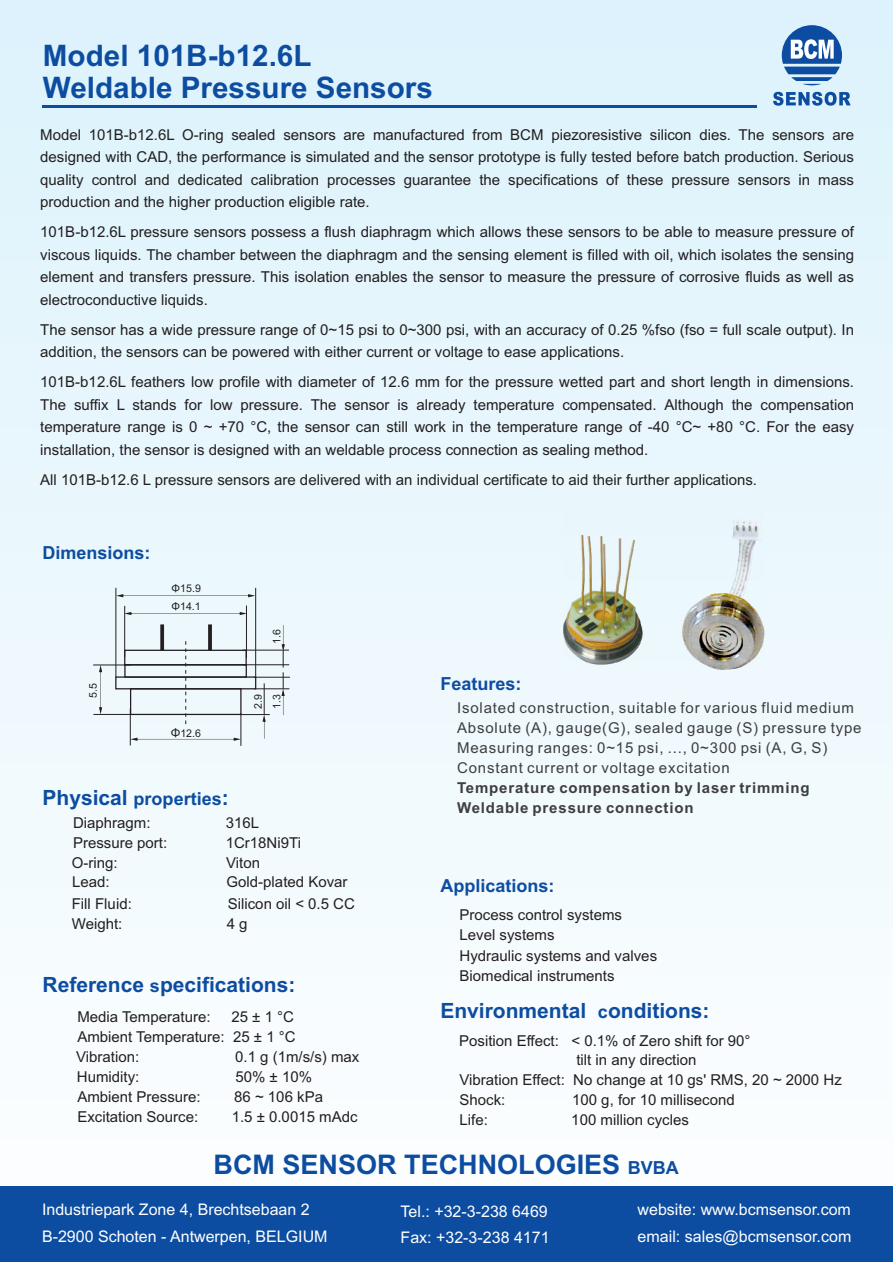
<style>
.page{position:relative;width:893px;height:1262px;background:#fff}
.page>*{position:absolute;margin:0;border:0;box-sizing:border-box;transform-origin:0 0}
.t1{font:700 29.7px/31.8px "Arial";color:#0d4da1}
.t2{font:700 27px "Arial";color:#0d4da1}
.t3{font:700 21px "Arial";color:#0d4da1}
.t4{font:700 18px "Arial";color:#0d4da1}
.t5{font:16.05px/26.8px "Arial";color:#fff}
.t6{font:15px/22.5px "Arial";color:#231f20;text-align:justify}
.t7{font:15px/20.1px "Arial";letter-spacing:.055em;color:#3e3e3f}
.t8{font:700 15px/20.1px "Arial";letter-spacing:.055em;color:#3e3e3f}
.t9{font:10.65px "Arial";color:#231f20}
.s1{font-family:"Arial Unicode MS"}
.s2{font-family:"Arial Unicode MS";font-size:12px}
.s3{font-size:21px}
.s4{font-size:18px}
</style>
<div class="page">
<div style="left:0;top:0;width:893px;height:1262px;background:linear-gradient(to bottom,#dcf2fc,#fefefe)"></div>
<div style="left:0;top:1186px;width:892px;height:76px;background:#0d4da1"></div>
<svg style="left:773px;top:25px;width:77px;height:81px"></svg>
<hr style="left:43px;top:105px;width:713px;height:3px;background:#0d4da1">
<div style="left:130px;top:688px;width:111px;height:27px;border:1px solid #231f20"></div>
<div style="left:115px;top:676px;width:141px;height:13px;border:1px solid #231f20"></div>
<div style="left:124px;top:664px;width:123px;height:13px;border:1px solid #231f20"></div>
<div style="left:124px;top:649px;width:123px;height:16px;border:1px solid #231f20"></div>
<svg style="left:160px;top:624px;width:4px;height:26px"></svg>
<svg style="left:185px;top:640px;width:1px;height:84px"></svg>
<hr style="left:241px;top:713px;width:1px;height:33px;background:#231f20">
<hr style="left:130px;top:708px;width:1px;height:37px;background:#231f20">
<svg style="left:130px;top:737px;width:111px;height:4px"></svg>
<hr style="left:93px;top:714px;width:38px;height:1px;background:#231f20">
<hr style="left:93px;top:664px;width:38px;height:1px;background:#231f20">
<hr style="left:246px;top:605px;width:1px;height:53px;background:#231f20">
<hr style="left:124px;top:606px;width:1px;height:51px;background:#231f20">
<svg style="left:124px;top:612px;width:122px;height:3px"></svg>
<hr style="left:255px;top:588px;width:1px;height:89px;background:#231f20">
<hr style="left:116px;top:588px;width:1px;height:89px;background:#231f20">
<svg style="left:116px;top:594px;width:139px;height:3px"></svg>
<hr style="left:254px;top:688px;width:35px;height:1px;background:#231f20">
<hr style="left:254px;top:677px;width:36px;height:1px;background:#231f20">
<hr style="left:243px;top:664px;width:46px;height:1px;background:#231f20">
<svg style="left:99px;top:665px;width:3px;height:49px"></svg>
<hr style="left:240px;top:714px;width:30px;height:1px;background:#231f20">
<hr style="left:264px;top:683px;width:1px;height:31px;background:#231f20">
<svg style="left:262px;top:714px;width:4px;height:24px"></svg>
<hr style="left:243px;top:650px;width:46px;height:1px;background:#231f20">
<svg style="left:208px;top:624px;width:4px;height:26px"></svg>
<svg style="left:281px;top:625px;width:4px;height:90px"></svg>
<img style="left:563px;top:509px;width:201px;height:160px">
<h1 class="t1" style="left:43px;top:42px;width:391px">Model 101B-b12.6L<br>Weldable Pressure Sensors</h1>
<p class="t6" style="left:40px;top:125px;width:815px">Model 101B-b12.6L O-ring sealed sensors are manufactured from BCM piezoresistive silicon dies. The sensors are designed with CAD, the performance is simulated and the sensor prototype is fully tested before batch production. Serious quality control and dedicated calibration processes guarantee the specifications of these pressure sensors in mass production and the higher production eligible rate.</p>
<p class="t6" style="left:40px;top:222px;width:815px">101B-b12.6L pressure sensors possess a flush diaphragm which allows these sensors to be able to measure pressure of viscous liquids. The chamber between the diaphragm and the sensing element is filled with oil, which isolates the sensing element and transfers pressure. This isolation enables the sensor to measure the pressure of corrosive fluids as well as electroconductive liquids.</p>
<p class="t6" style="left:40px;top:320px;width:815px">The sensor has a wide pressure range of 0~15 psi to 0~300 psi, with an accuracy of 0.25 %fso (fso = full scale output). In addition, the sensors can be powered with either current or voltage to ease applications.</p>
<p class="t6" style="left:40px;top:372px;width:815px">101B-b12.6L feathers low profile with diameter of 12.6 mm for the pressure wetted part and short length in dimensions.<br>The suffix L stands for low pressure. The sensor is already temperature compensated. Although the compensation temperature range is 0 ~ +70 °C, the sensor can still work in the temperature range of -40 °C~ +80 °C. For the easy installation, the sensor is designed with an weldable process connection as sealing method.</p>
<p class="t6" style="left:40px;top:470px;width:718px">All 101B-b12.6 L pressure sensors are delivered with an individual certificate to aid their further applications.</p>
<p class="t4" style="left:43px;top:546px;width:110px">Dimensions:</p>
<p class="t9" style="left:172px;top:585px;width:31px"><span class="s1">Φ</span>15.9</p>
<p class="t9" style="left:171px;top:602px;width:31px"><span class="s1">Φ</span>14.1</p>
<p class="t9" style="left:89px;top:698px;width:16px;rotate:-90deg">5.5</p>
<p class="t9" style="left:171px;top:729px;width:32px"><span class="s2">Φ</span>12.6</p>
<p class="t4" style="left:43px;top:792px;width:188px"><span class="s3">Physical</span> properties<span class="s3">:</span></p>
<p class="t9" style="left:272px;top:644px;width:16px;rotate:-90deg">1.6</p>
<p class="t9" style="left:254px;top:709px;width:16px;rotate:-90deg">2.9</p>
<p class="t9" style="left:272px;top:709px;width:16px;rotate:-90deg">1.3</p>
<p class="t6" style="left:73px;top:813px;width:79px">Diaphragm:</p>
<p class="t6" style="left:226px;top:813px;width:35px">316L</p>
<p class="t6" style="left:73px;top:833px;width:96px">Pressure port:</p>
<p class="t6" style="left:226px;top:833px;width:77px">1Cr18Ni9Ti</p>
<p class="t6" style="left:72px;top:872px;width:39px">Lead:</p>
<p class="t6" style="left:226px;top:872px;width:122px">Gold-plated Kovar</p>
<p class="t6" style="left:72px;top:893px;width:61px">Fill Fluid:</p>
<p class="t6" style="left:228px;top:893px;width:129px">Silicon oil &lt; 0.5 CC</p>
<p class="t6" style="left:72px;top:913px;width:52px">Weight:</p>
<p class="t6" style="left:227px;top:913px;width:22px">4 g</p>
<p class="t6" style="left:72px;top:852px;width:47px">O-ring:</p>
<p class="t6" style="left:226px;top:852px;width:35px">Viton</p>
<h3 class="t3" style="left:43px;top:977px;width:254px">Reference <span class="s4">s</span>pecifications:</h3>
<p class="t6" style="left:76px;top:1007px;width:221px;line-height:20.1px;text-indent:155px">25 ± 1 °C Ambient Temperature: 25 ± 1 °C Vibration:</p>
<p class="t6" style="left:77px;top:1006px;width:135px">Media Temperature:</p>
<p class="t6" style="left:235px;top:1046px;width:126px">0.1 g (1m/s/s) max</p>
<p class="t6" style="left:77px;top:1067px;width:64px">Humidity:</p>
<p class="t6" style="left:235px;top:1067px;width:78px">50% ± 10%</p>
<p class="t6" style="left:77px;top:1087px;width:125px">Ambient Pressure:</p>
<p class="t6" style="left:234px;top:1087px;width:90px">86 ~ 106 kPa</p>
<p class="t6" style="left:77px;top:1107px;width:122px">Excitation Source:</p>
<p class="t6" style="left:232px;top:1107px;width:127px">1.5 ± 0.0015 mAdc</p>
<p class="t4" style="left:440px;top:676px;width:83px">Features:</p>
<p class="t7" style="left:457px;top:698px;width:406px">Isolated construction, suitable for various fluid medium Absolute (A), gauge(G), sealed gauge (S) pressure type Measuring ranges: 0~15 psi, ..., 0~300 psi (A, G, S)<br>Constant current or voltage excitation</p>
<p class="t8" style="left:457px;top:779px;width:354px">Temperature compensation by laser trimming<br>Weldable pressure connection</p>
<p class="t4" style="left:440px;top:879px;width:116px">Applications:</p>
<p class="t6" style="left:459px;top:906px;width:199px;line-height:20.1px;text-align:left">Process control systems<br>Level systems<br>Hydraulic systems and valves<br>Biomedical instruments</p>
<h3 class="t3" style="left:440px;top:1002px;width:271px">Environmental <span class="s4">c</span>onditions:</h3>
<p class="t6" style="left:459px;top:1030px;width:293px">Position Effect: &lt; 0.1% of Zero shift for 90°</p>
<p class="t6" style="left:576px;top:1049px;width:122px">tilt in any direction</p>
<p class="t6" style="left:459px;top:1070px;width:384px">Vibration Effect: No change at 10 gs' RMS, 20 ~ 2000 Hz</p>
<p class="t6" style="left:459px;top:1090px;width:47px">Shock:</p>
<p class="t6" style="left:572px;top:1090px;width:164px">100 g, for 10 millisecond</p>
<p class="t6" style="left:459px;top:1110px;width:30px">Life:</p>
<p class="t6" style="left:571px;top:1110px;width:119px">100 million cycles</p>
<h2 class="t2" style="left:213px;top:1153px;width:467px">BCM SENSOR TECHNOLOGIES <span class="s4">BVBA</span></h2>
<p class="t5" style="left:42px;top:1197px;width:287px">Industriepark Zone 4, Brechtsebaan 2<br>B-2900 Schoten - Antwerpen, BELGIUM</p>
<p class="t5" style="left:400px;top:1198px;width:150px">Tel.: +32-3-238 6469<br>Fax: +32-3-238 4171</p>
<p class="t5" style="left:637px;top:1197px;width:215px">website: www.bcmsensor.com email: sales@bcmsensor.com</p>
</div>
